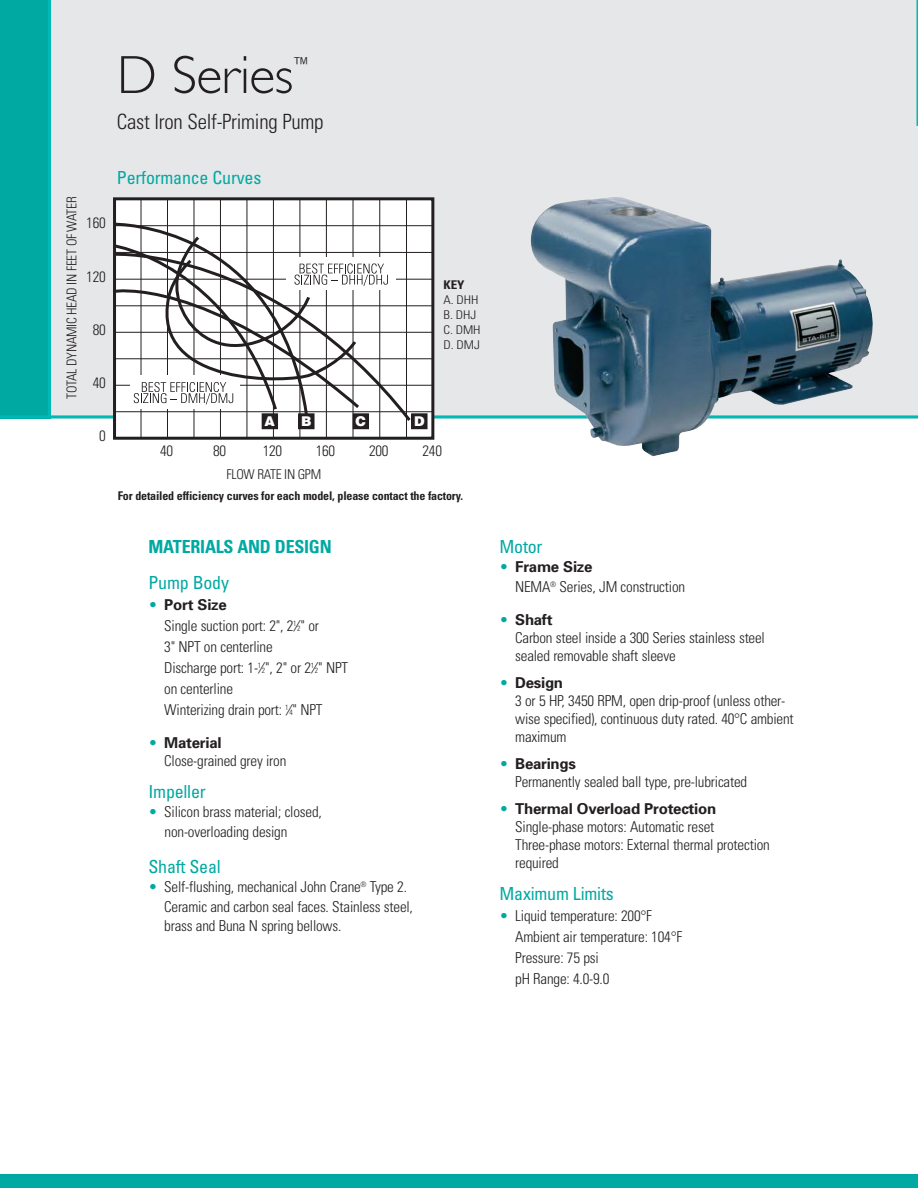
<style>
.page{position:relative;width:918px;height:1188px;background:#fff}
.page>*{position:absolute;margin:0;border:0;box-sizing:border-box;transform-origin:0 0}
.t1{font:300 54px "Gill Sans";letter-spacing:-.015em;color:#231f20}
.t2{font:300 condensed 21px "Univers";letter-spacing:-.015em;color:#231f20}
.t3{font:condensed 18px "Univers";letter-spacing:-.015em;color:#00a9a2}
.t4{font:700 condensed 18px "Univers";letter-spacing:-.015em;color:#00a9a2}
.t5{font:300 18px "Gill Sans";color:#231f20}
.t6{font:300 condensed 15px/18px "Univers";letter-spacing:-.015em;color:#231f20}
.t7{font:300 condensed 13.5px "Univers";letter-spacing:-.02em;color:#231f20}
.t8{font:900 13.5px "Helvetica";color:#fff}
.t9{font:700 condensed 12px "Univers";letter-spacing:-.015em;color:#231f20}
.t10{font:300 condensed 12px/15px "Univers";letter-spacing:-.01em;color:#231f20;scale:1.1 1}
.t11{font:700 condensed 12px "Univers";letter-spacing:-.015em;color:#231f20;scale:1.1 1}
.s1{color:#00a9a2}
.s2{font-weight:700;font-stretch:normal}
.s3{font-size:7.5px}
</style>
<div class="page">
<div style="left:0;top:0;width:918px;height:419px;background:#e6e7e9"></div>
<div style="left:0;top:1175px;width:918px;height:13px;background:#00a9a2"></div>
<div style="left:0;top:0;width:51px;height:419px;background:#00a9a2"></div>
<hr style="left:48px;top:0;width:3px;height:418px;background:#00b9b5">
<hr style="left:0;top:415px;width:918px;height:3px;background:#00b9b5">
<div style="left:115px;top:199px;width:318px;height:239px;background:#fff"></div>
<div style="left:113px;top:197px;width:321px;height:243px;border:3px solid #231f20"></div>
<hr style="left:115px;top:305px;width:318px;height:1px;background:#231f20">
<hr style="left:115px;top:332px;width:318px;height:1px;background:#231f20">
<hr style="left:115px;top:358px;width:318px;height:1px;background:#231f20">
<hr style="left:115px;top:385px;width:318px;height:1px;background:#231f20">
<hr style="left:115px;top:411px;width:318px;height:1px;background:#231f20">
<hr style="left:141px;top:199px;width:1px;height:239px;background:#231f20">
<hr style="left:167px;top:199px;width:1px;height:239px;background:#231f20">
<hr style="left:194px;top:199px;width:1px;height:239px;background:#231f20">
<hr style="left:220px;top:199px;width:1px;height:239px;background:#231f20">
<hr style="left:247px;top:199px;width:1px;height:239px;background:#231f20">
<hr style="left:273px;top:199px;width:1px;height:239px;background:#231f20">
<hr style="left:300px;top:199px;width:1px;height:239px;background:#231f20">
<hr style="left:326px;top:199px;width:1px;height:239px;background:#231f20">
<hr style="left:115px;top:252px;width:318px;height:1px;background:#231f20">
<hr style="left:115px;top:225px;width:318px;height:1px;background:#231f20">
<hr style="left:115px;top:279px;width:318px;height:1px;background:#231f20">
<hr style="left:379px;top:199px;width:1px;height:239px;background:#231f20">
<hr style="left:406px;top:199px;width:1px;height:239px;background:#231f20">
<hr style="left:353px;top:199px;width:1px;height:239px;background:#231f20">
<svg style="left:112px;top:251px;width:302px;height:173px"></svg>
<div style="left:262px;top:414px;width:16px;height:15px;background:#231f20"></div>
<div style="left:299px;top:414px;width:15px;height:15px;background:#231f20"></div>
<div style="left:298px;top:413px;width:16px;height:16px;border:1px solid #231f20"></div>
<div style="left:353px;top:414px;width:16px;height:15px;background:#231f20"></div>
<div style="left:412px;top:414px;width:15px;height:15px;background:#231f20"></div>
<div style="left:411px;top:413px;width:16px;height:16px;border:1px solid #231f20"></div>
<div style="left:286px;top:257px;width:110px;height:33px;background:#fff"></div>
<svg style="left:111px;top:221px;width:277px;height:197px"></svg>
<hr style="left:917px;top:0;width:1px;height:126px;background:#00b9b5">
<img style="left:531px;top:197px;width:342px;height:259px">
<p class="t7" style="left:67px;top:399px;width:204px;rotate:-90deg">TOTAL DYNAMIC HEAD IN FEET OF WATER</p>
<p class="t6" style="left:86px;top:215px;width:21px">160</p>
<p class="t6" style="left:86px;top:269px;width:21px">120</p>
<p class="t6" style="left:93px;top:322px;width:15px">80</p>
<p class="t6" style="left:93px;top:375px;width:15px">40</p>
<p class="t6" style="left:99px;top:428px;width:8px">0</p>
<h1 class="t1" style="left:117px;top:56px;width:178px">D Series</h1>
<p class="t5" style="left:293px;top:58px;width:18px">™</p>
<h2 class="t2" style="left:117px;top:114px;width:208px">Cast Iron Self-Priming Pump</h2>
<p class="t3" style="left:117px;top:171px;width:146px">Performance Curves</p>
<p class="t11" style="left:444px;top:280px;width:21px">KEY</p>
<p class="t10" style="left:444px;top:293px;width:35px">A. DHH<br>B. DHJ<br>C. DMH<br>D. DMJ</p>
<p class="t8" style="left:265px;top:416px;width:12px">A</p>
<p class="t8" style="left:301px;top:416px;width:12px">B</p>
<p class="t8" style="left:356px;top:416px;width:12px">C</p>
<p class="t8" style="left:414px;top:416px;width:12px">D</p>
<p class="t6" style="left:160px;top:443px;width:15px">40</p>
<p class="t6" style="left:213px;top:443px;width:15px">80</p>
<p class="t6" style="left:263px;top:443px;width:21px">120</p>
<p class="t6" style="left:316px;top:443px;width:21px">160</p>
<p class="t7" style="left:226px;top:469px;width:96px">FLOW RATE IN GPM</p>
<p class="t6" style="left:369px;top:443px;width:21px">200</p>
<p class="t6" style="left:423px;top:443px;width:21px">240</p>
<p class="t9" style="left:118px;top:491px;width:347px">For detailed efficiency curves for each model, please contact the factory.</p>
<p class="t4" style="left:149px;top:540px;width:185px">MATERIALS AND DESIGN</p>
<p class="t3" style="left:149px;top:576px;width:82px">Pump Body</p>
<p class="t6" style="left:164px;top:596px;width:185px;line-height:21px;text-indent:-16px"><span class="s1">•</span> <span class="s2">Port Size<br></span>Single suction port: 2", 2<sup>1</sup>⁄<span class="s3">2</span>" or<br>3" NPT on centerline<br>Discharge port: 1-<sup>1</sup>⁄<span class="s3">2</span>", 2" or 2<sup>1</sup>⁄<span class="s3">2</span>" NPT on centerline<br>Winterizing drain port: <sup>1</sup>⁄<span class="s3">4</span>" NPT</p>
<p class="t6" style="left:164px;top:735px;width:124px;text-indent:-16px"><span class="s1">•</span> <span class="s2">Material<br></span>Close-grained grey iron</p>
<p class="t3" style="left:149px;top:785px;width:59px">Impeller</p>
<p class="t6" style="left:165px;top:804px;width:159px;line-height:19.5px;text-indent:-16px"><span class="s1">•</span> Silicon brass material; closed, non-overloading design</p>
<p class="t3" style="left:149px;top:860px;width:74px">Shaft Seal</p>
<p class="t6" style="left:164px;top:879px;width:250px;line-height:19.5px;text-indent:-16px"><span class="s1">•</span> Self-flushing, mechanical John Crane<sup>®</sup> Type 2.<br>Ceramic and carbon seal faces. Stainless steel, brass and Buna N spring bellows.</p>
<p class="t3" style="left:500px;top:540px;width:45px">Motor</p>
<p class="t6" style="left:515px;top:559px;width:171px;line-height:19.5px;text-indent:-16px"><span class="s1">•</span> <span class="s2">Frame Size<br></span>NEMA<sup>®</sup> Series, JM construction</p>
<p class="t6" style="left:515px;top:612px;width:251px;text-indent:-16px"><span class="s1">•</span> <span class="s2">Shaft<br></span>Carbon steel inside a 300 Series stainless steel sealed removable shaft sleeve</p>
<p class="t6" style="left:515px;top:675px;width:280px;text-indent:-16px"><span class="s1">•</span> <span class="s2">Design<br></span>3 or 5 HP, 3450 RPM, open drip-proof (unless other&shy;wise specified), continuous duty rated. 40°C ambient maximum</p>
<p class="t6" style="left:515px;top:756px;width:233px;text-indent:-16px"><span class="s1">•</span> <span class="s2">Bearings<br></span>Permanently sealed ball type, pre-lubricated</p>
<p class="t6" style="left:515px;top:801px;width:256px;text-indent:-16px"><span class="s1">•</span> <span class="s2">Thermal Overload Protection<br></span>Single-phase motors: Automatic reset<br>Three-phase motors: External thermal protection required</p>
<p class="t3" style="left:500px;top:887px;width:116px">Maximum Limits</p>
<p class="t6" style="left:515px;top:906px;width:169px;line-height:21px;text-indent:-16px"><span class="s1">•</span> Liquid temperature: 200°F<br>Ambient air temperature: 104°F<br>Pressure: 75 psi<br>pH Range: 4.0-9.0</p>
</div>
